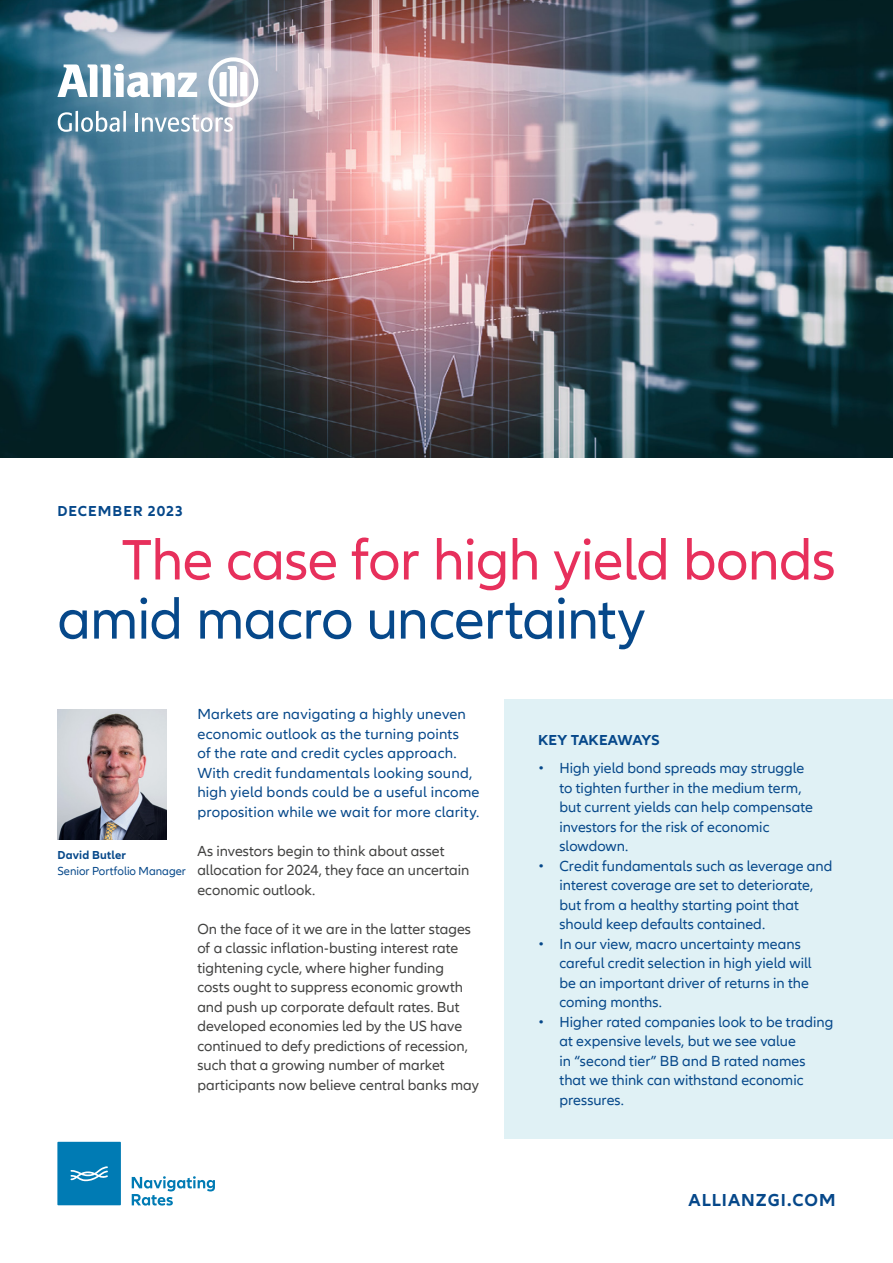
<style>
.page{position:relative;width:893px;height:1263px;background:#fff}
.page>*{position:absolute;margin:0;border:0;box-sizing:border-box;transform-origin:0 0}
.t1{font:59.1px "Allianz Neo";letter-spacing:-.015em;color:#e7305c}
.t2{font:59.1px "Allianz Neo";letter-spacing:-.015em;color:#06488a}
.t3{font:700 18px "Allianz Neo";letter-spacing:.055em;color:#06488a}
.t4{font:15px/19.5px "Allianz Neo";letter-spacing:.005em;color:#06488a}
.t5{font:15px/19.5px "Allianz Neo";color:#424241}
.t6{font:700 15px "Allianz Neo";letter-spacing:.065em;color:#06488a}
.t7{font:700 15px "Allianz Neo";letter-spacing:-.005em;color:#06488a}
.t8{font:12px "Allianz Neo";color:#06488a}
.t9{font:700 12px "Allianz Neo";letter-spacing:.015em;color:#06488a}
</style>
<div class="page">
<img style="left:0;top:0;width:893px;height:457px">
<div style="left:504px;top:700px;width:389px;height:439px;background:#e0f1f5"></div>
<img style="left:57px;top:709px;width:110px;height:131px">
<div style="left:57px;top:1142px;width:64px;height:63px;background:#007bb4"></div>
<svg style="left:71px;top:1166px;width:37px;height:15px"></svg>
<svg style="left:132px;top:1176px;width:83px;height:29px"></svg>
<svg style="left:57px;top:64px;width:140px;height:33px"></svg>
<svg style="left:208px;top:57px;width:50px;height:50px"></svg>
<svg style="left:58px;top:112px;width:14px;height:20px"></svg>
<hr style="left:76px;top:111px;width:2px;height:21px;background:#fff">
<svg style="left:81px;top:111px;width:39px;height:21px"></svg>
<hr style="left:123px;top:111px;width:3px;height:21px;background:#fff">
<hr style="left:135px;top:113px;width:3px;height:19px;background:#fff">
<svg style="left:142px;top:115px;width:91px;height:17px"></svg>
<p class="t6" style="left:57px;top:503px;width:127px">DECEMBER 2023</p>
<h1 class="t1" style="left:121px;top:526px;width:716px">The case for high yield bonds</h1>
<h1 class="t2" style="left:57px;top:585px;width:589px">amid macro uncertainty</h1>
<p class="t9" style="left:57px;top:848px;width:70px">David Butler</p>
<p class="t8" style="left:57px;top:864px;width:130px">Senior Portfolio Manager</p>
<p class="t4" style="left:197px;top:705px;width:284px">Markets are navigating a highly uneven economic outlook as the turning points<br>of the rate and credit cycles approach.<br>With credit fundamentals looking sound, high yield bonds could be a useful income proposition while we wait for more clarity.</p>
<p class="t5" style="left:197px;top:841px;width:274px">As investors begin to think about asset allocation for 2024, they face an uncertain economic outlook.</p>
<p class="t5" style="left:197px;top:919px;width:283px">On the face of it we are in the latter stages of a classic inflation-busting interest rate tightening cycle, where higher funding costs ought to suppress economic growth and push up corporate default rates. But developed economies led by the US have continued to defy predictions of recession, such that a growing number of market participants now believe central banks may</p>
<p class="t7" style="left:538px;top:732px;width:123px">KEY TAKEAWAYS</p>
<p class="t4" style="left:559px;top:759px;width:255px;text-indent:-21px">• High yield bond spreads may struggle to tighten further in the medium term, but current yields can help compensate investors for the risk of economic slowdown.</p>
<p class="t4" style="left:559px;top:856px;width:274px;text-indent:-21px">• Credit fundamentals such as leverage and interest coverage are set to deteriorate, but from a healthy starting point that should keep defaults contained.</p>
<p class="t4" style="left:559px;top:934px;width:254px;text-indent:-21px">• In our view, macro uncertainty means careful credit selection in high yield will be an important driver of returns in the coming months.</p>
<p class="t4" style="left:559px;top:1012px;width:275px;text-indent:-21px">• Higher rated companies look to be trading at expensive levels, but we see value<br>in “second tier” BB and B rated names that we think can withstand economic pressures.</p>
<p class="t3" style="left:688px;top:1189px;width:149px">ALLIANZGI.COM</p>
</div>
